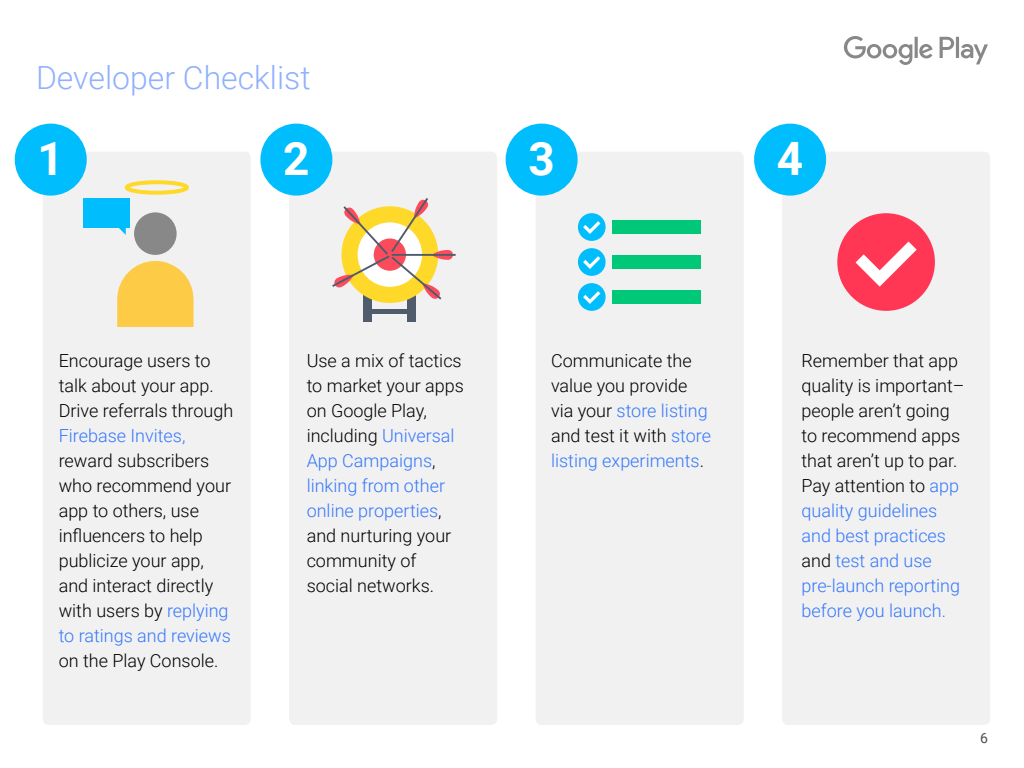
<style>
.page{position:relative;width:1024px;height:768px;background:#fff}
.page>*{position:absolute;margin:0;border:0;box-sizing:border-box;transform-origin:0 0}
.t1{font:700 46px "Roboto";color:#fff}
.t2{font:300 32px "Roboto";color:#90b1fd}
.t3{font:300 18px/25px "Roboto";color:#000}
.t4{font:300 18px "Roboto";color:#3577fc}
.t5{font:14px "Roboto";color:#524b48}
.s1{color:#3577fc}
</style>
<div class="page">
<svg style="left:844px;top:36px;width:144px;height:29px"></svg>
<div style="left:43px;top:152px;width:208px;height:573px;background:#f1f1f1;border-radius:6px"></div>
<div style="left:15px;top:124px;width:72px;height:72px;background:#00bdfd;border-radius:50%"></div>
<div style="left:289px;top:152px;width:208px;height:573px;background:#f1f1f1;border-radius:6px"></div>
<div style="left:260px;top:124px;width:72px;height:72px;background:#00bdfd;border-radius:50%"></div>
<div style="left:536px;top:152px;width:208px;height:573px;background:#f1f1f1;border-radius:6px"></div>
<div style="left:506px;top:124px;width:72px;height:72px;background:#00bdfd;border-radius:50%"></div>
<div style="left:782px;top:152px;width:208px;height:573px;background:#f1f1f1;border-radius:6px"></div>
<div style="left:754px;top:124px;width:72px;height:72px;background:#00bdfd;border-radius:50%"></div>
<div style="left:134px;top:212px;width:43px;height:43px;background:#888;border-radius:50%"></div>
<svg style="left:117px;top:261px;width:77px;height:66px;background:#fbd05b"></svg>
<div style="left:83px;top:198px;width:46px;height:29px;background:#00bdfd"></div>
<svg style="left:118px;top:227px;width:8px;height:8px"></svg>
<div style="left:125px;top:180px;width:64px;height:15px;border:4px solid #ffd929;border-radius:50%"></div>
<div style="left:363px;top:287px;width:9px;height:35px;background:#505c6c"></div>
<div style="left:407px;top:287px;width:9px;height:35px;background:#505c6c"></div>
<hr style="left:372px;top:309px;width:35px;height:4px;background:#505c6c">
<svg style="left:332px;top:198px;width:124px;height:102px"></svg>
<div style="left:578px;top:213px;width:28px;height:28px;background:#00bdfd;border-radius:50%"></div>
<svg style="left:583px;top:221px;width:17px;height:13px"></svg>
<div style="left:612px;top:220px;width:89px;height:14px;background:#00c878"></div>
<div style="left:578px;top:248px;width:28px;height:28px;background:#00bdfd;border-radius:50%"></div>
<svg style="left:583px;top:256px;width:17px;height:13px"></svg>
<div style="left:612px;top:255px;width:89px;height:14px;background:#00c878"></div>
<div style="left:578px;top:283px;width:28px;height:28px;background:#00bdfd;border-radius:50%"></div>
<svg style="left:583px;top:291px;width:17px;height:13px"></svg>
<div style="left:612px;top:290px;width:89px;height:14px;background:#00c878"></div>
<div style="left:837px;top:213px;width:98px;height:98px;background:#ff3754;border-radius:50%"></div>
<svg style="left:856px;top:242px;width:61px;height:45px"></svg>
<h2 class="t2" style="left:36px;top:55px;width:276px">Developer Checklist</h2>
<h1 class="t1" style="left:38px;top:127px;width:28px">1</h1>
<h1 class="t1" style="left:283px;top:127px;width:28px">2</h1>
<h1 class="t1" style="left:528px;top:127px;width:28px">3</h1>
<h1 class="t1" style="left:777px;top:127px;width:28px">4</h1>
<p class="t3" style="left:59px;top:348px;width:176px">Encourage users to talk about your app.<br>Drive referrals through</p>
<p class="t4" style="left:59px;top:423px;width:128px">Firebase Invites,</p>
<p class="t3" style="left:59px;top:448px;width:174px">reward subscribers who recommend your app to others, use influencers to help publicize your app, and interact directly with users by <span class="s1">replying to ratings and reviews</span></p>
<p class="t3" style="left:59px;top:648px;width:161px">on the Play Console.</p>
<p class="t3" style="left:307px;top:348px;width:159px">Use a mix of tactics to market your apps on Google Play, including <span class="s1">Universal<br>App Campaigns</span>, <span class="s1">linking from other online properties</span>, and nurturing your community of social networks.</p>
<p class="t3" style="left:551px;top:348px;width:162px">Communicate the value you provide via your <span class="s1">store listing </span>and test it with <span class="s1">store listing experiments</span>.</p>
<p class="t3" style="left:801px;top:348px;width:165px">Remember that app quality is important– people aren’t going to recommend apps that aren’t up to par.<br>Pay attention to <span class="s1">app quality guidelines and best practices </span>and <span class="s1">test and use pre-launch reporting before you launch.</span></p>
<p class="t5" style="left:980px;top:728px;width:9px">6</p>
</div>
